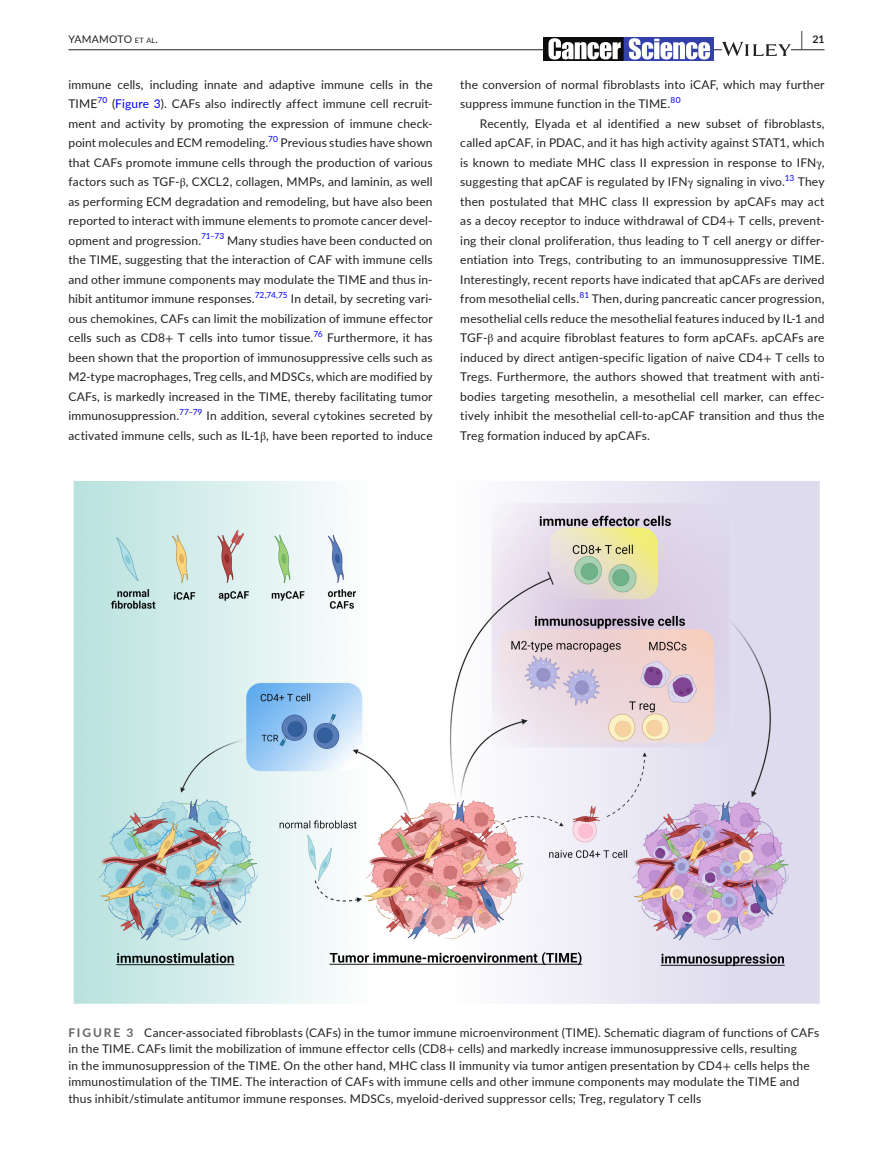
<style>
.page{position:relative;width:893px;height:1174px;background:#fff}
.page>*{position:absolute;margin:0;border:0;box-sizing:border-box;transform-origin:0 0}
.t1{font:12px/19.5px "Lato";letter-spacing:.015em;color:#231f20;text-align:justify}
.t2{font:10.5px "Lato";letter-spacing:.02em;color:#231f20}
.t3{font:700 10.5px "Lato";color:#231f20}
.t4{font:8.4px "Lato";color:#00f}
.s1{font-size:7.35px}
.s2{font-size:19.5px}
.s3{font-family:"STIX"}
.s4{color:#00f}
.s5{font-weight:700;color:#636366}
</style>
<div class="page">
<hr style="left:68px;top:49px;width:756px;height:1px;background:#231f20">
<img style="left:544px;top:37px;width:170px;height:24px">
<svg style="left:722px;top:42px;width:69px;height:14px"></svg>
<img style="left:73px;top:481px;width:747px;height:523px">
<p class="t2" style="left:68px;top:31px;width:91px">YAMAMOTO <span class="s1">et al</span>.</p>
<p class="t3" style="left:801px;top:31px;width:25px"><span class="s2">|</span> 21</p>
<p class="t1" style="left:68px;top:74px;width:366px">immune cells, including innate and adaptive immune cells in the<br>TIME</p>
<p class="t1" style="left:460px;top:74px;width:366px">the conversion of normal fibroblasts into iCAF, which may further suppress immune function in the TIME.<sup>80</sup></p>
<p class="t1" style="left:460px;top:113px;width:366px;text-indent:20px">Recently, Elyada et al identified a new subset of fibroblasts, called apCAF, in PDAC, and it has high activity against STAT1, which is known to mediate MHC class II expression in response to IFN<span class="s3">γ</span>, suggesting that apCAF is regulated by IFN<span class="s3">γ</span> signaling in vivo.</p>
<p class="t4" style="left:97px;top:94px;width:11px">70</p>
<p class="t1" style="left:68px;top:93px;width:366px;text-indent:44px">(<span class="s4">Figure 3</span>). CAFs also indirectly affect immune cell recruit&shy;ment and activity by promoting the expression of immune check&shy;point molecules and ECM remodeling.</p>
<p class="t4" style="left:268px;top:133px;width:11px">70</p>
<p class="t1" style="left:68px;top:132px;width:366px;text-indent:212px">Previous studies have shown that CAFs promote immune cells through the production of various factors such as TGF-<span class="s3">β</span>, CXCL2, collagen, MMPs, and laminin, as well as performing ECM degradation and remodeling, but have also been reported to interact with immune elements to promote cancer devel&shy;opment and progression.</p>
<p class="t4" style="left:785px;top:172px;width:11px">13</p>
<p class="t1" style="left:460px;top:171px;width:366px;text-indent:337px">They then postulated that MHC class II expression by apCAFs may act as a decoy receptor to induce withdrawal of CD4<span class="s3">+</span> T cells, prevent&shy;ing their clonal proliferation, thus leading to T cell anergy or differ&shy;entiation into Tregs, contributing to an immunosuppressive TIME.<br>Interestingly, recent reports have indicated that apCAFs are derived from mesothelial cells.</p>
<p class="t4" style="left:201px;top:230px;width:25px">71–73</p>
<p class="t1" style="left:68px;top:230px;width:366px;text-indent:159px">Many studies have been conducted on the TIME, suggesting that the interaction of CAF with immune cells and other immune components may modulate the TIME and thus in&shy;hibit antitumor immune responses.</p>
<p class="t4" style="left:579px;top:289px;width:11px">81</p>
<p class="t1" style="left:460px;top:288px;width:366px;text-indent:131px">Then, during pancreatic cancer progression, mesothelial cells reduce the mesothelial features induced by IL-1 and TGF-<span class="s3">β</span> and acquire fibroblast features to form apCAFs. apCAFs are induced by direct antigen-specific ligation of naive CD4<span class="s3">+</span> T cells to Tregs. Furthermore, the authors showed that treatment with anti&shy;bodies targeting mesothelin, a mesothelial cell marker, can effec&shy;tively inhibit the mesothelial cell-to-apCAF transition and thus the Treg formation induced by apCAFs.</p>
<p class="t4" style="left:255px;top:289px;width:35px">72,74,75</p>
<p class="t1" style="left:68px;top:288px;width:366px;text-indent:222px">In detail, by secreting vari&shy;ous chemokines, CAFs can limit the mobilization of immune effector cells such as CD8<span class="s3">+</span> T cells into tumor tissue.</p>
<p class="t4" style="left:313px;top:328px;width:11px">76</p>
<p class="t1" style="left:68px;top:327px;width:366px;text-indent:259px">Furthermore, it has been shown that the proportion of immunosuppressive cells such as M2-type macrophages, Treg cells, and MDSCs, which are modified by CAFs, is markedly increased in the TIME, thereby facilitating tumor immunosuppression.</p>
<p class="t4" style="left:179px;top:406px;width:25px">77–79</p>
<p class="t1" style="left:68px;top:405px;width:366px;text-align:right">In addition, several cytokines secreted by<br>activated immune cells, such as IL-1<span class="s3">β</span>, have been reported to induce</p>
<p class="t1" style="left:68px;top:1023px;width:752px;line-height:16.5px;text-align:left"><span class="s5">FIGURE 3</span> Cancer-associated fibroblasts (CAFs) in the tumor immune microenvironment (TIME). Schematic diagram of functions of CAFs in the TIME. CAFs limit the mobilization of immune effector cells (CD8<span class="s3">+</span> cells) and markedly increase immunosuppressive cells, resulting<br>in the immunosuppression of the TIME. On the other hand, MHC class II immunity via tumor antigen presentation by CD4<span class="s3">+</span> cells helps the immunostimulation of the TIME. The interaction of CAFs with immune cells and other immune components may modulate the TIME and thus inhibit/stimulate antitumor immune responses. MDSCs, myeloid-derived suppressor cells; Treg, regulatory T cells</p>
</div>
